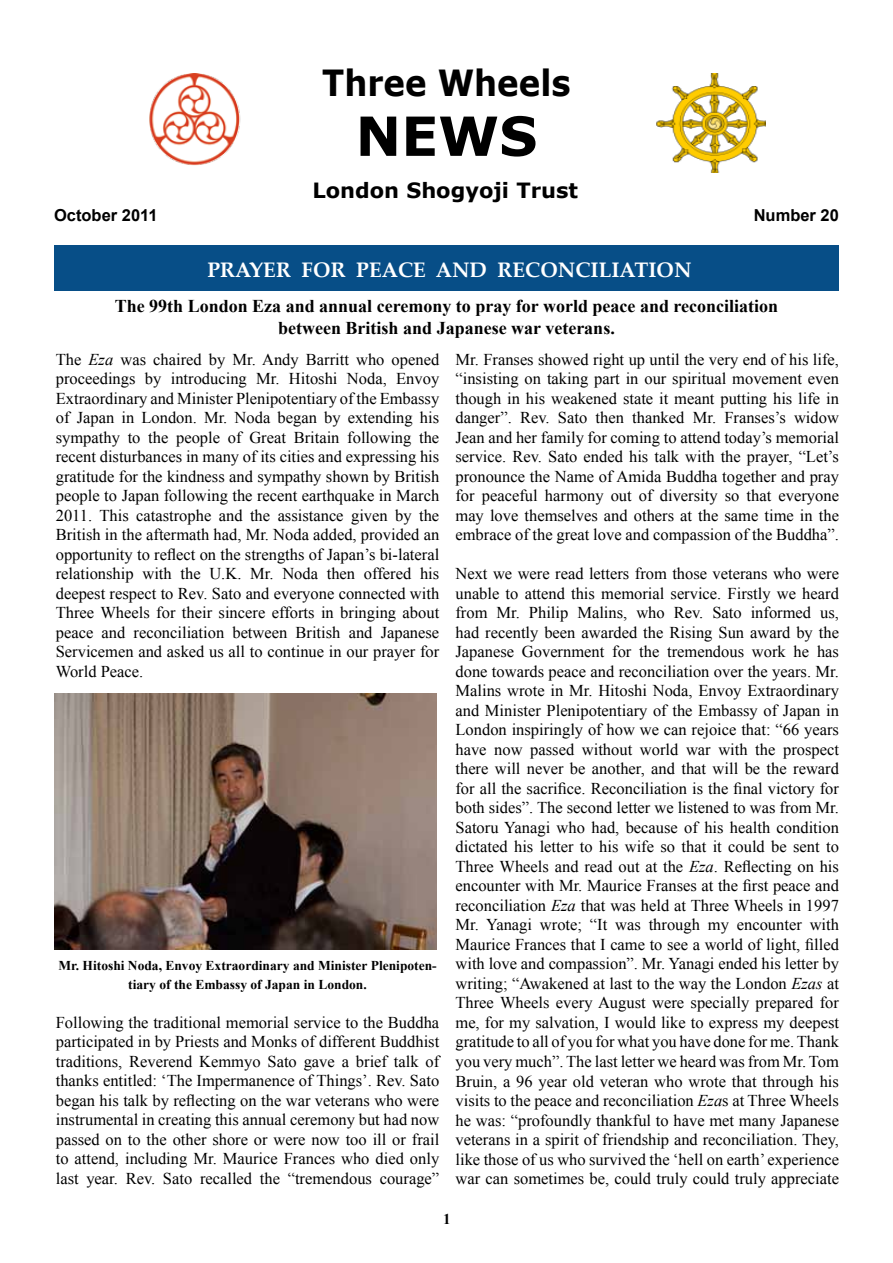
<style>
.page{position:relative;width:893px;height:1263px;background:#fff}
.page>*{position:absolute;margin:0;border:0;box-sizing:border-box;transform-origin:0 0}
.t1{font:700 54px "Verdana";color:#000}
.t2{font:700 36px "Verdana";color:#000;scale:.9 1}
.t3{font:700 21px "Palatino Linotype";color:#fff}
.t4{font:700 21px "Verdana";color:#000}
.t5{font:700 18px/21.6px "Times New Roman";color:#000;text-align:center}
.t6{font:16.5px/19.5px "Times New Roman";color:#000;text-align:justify}
.t7{font:700 16.5px "Arial";color:#000}
.t8{font:700 15px "Times New Roman";color:#000}
.t9{font:700 13.5px/19.5px "Times New Roman";color:#000;text-align:center}
.s1{font-style:italic}
</style>
<div class="page">
<img style="left:656px;top:73px;width:109px;height:99px">
<div style="left:54px;top:246px;width:785px;height:45px;background:#074e87"></div>
<img style="left:149px;top:73px;width:92px;height:93px">
<img style="left:55px;top:693px;width:381px;height:257px">
<h2 class="t2" style="left:322px;top:59px;width:277px">Three Wheels</h2>
<h1 class="t1" style="left:356px;top:101px;width:183px">NEWS</h1>
<p class="t4" style="left:312px;top:176px;width:267px">London Shogyoji Trust</p>
<p class="t7" style="left:54px;top:205px;width:105px">October 2011</p>
<p class="t7" style="left:754px;top:205px;width:87px">Number 20</p>
<p class="t3" style="left:207px;top:255px;width:486px">PRAYER FOR PEACE AND RECONCILIATION</p>
<p class="t5" style="left:115px;top:295px;width:665px">The 99th London Eza and annual ceremony to pray for world peace and reconciliation between British and Japanese war veterans.</p>
<p class="t6" style="left:455px;top:349px;width:385px">Mr. Franses showed right up until the very end of his life, “insisting on taking part in our spiritual movement even though in his weakened state it meant putting his life in danger”. Rev. Sato then thanked Mr. Franses’s widow Jean and her family for coming to attend today’s memorial service. Rev. Sato ended his talk with the prayer, “Let’s pronounce the Name of Amida Buddha together and pray for peaceful harmony out of diversity so that everyone may love themselves and others at the same time in the embrace of the great love and compassion of the Buddha”.</p>
<p class="t6" style="left:455px;top:564px;width:385px">Next we were read letters from those veterans who were unable to attend this memorial service. Firstly we heard from Mr. Philip Malins, who Rev. Sato informed us, had recently been awarded the Rising Sun award by the Japanese Government for the tremendous work he has done towards peace and reconciliation over the years. Mr.<br>Malins wrote in Mr. Hitoshi Noda, Envoy Extraordinary and Minister Plenipotentiary of the Embassy of Japan in London inspiringly of how we can rejoice that: “66 years have now passed without world war with the prospect there will never be another, and that will be the reward for all the sacrifice. Reconciliation is the final victory for both sides”. The second letter we listened to was from Mr.<br>Satoru Yanagi who had, because of his health condition dictated his letter to his wife so that it could be sent to Three Wheels and read out at the <span class="s1">Eza</span>. Reflecting on his encounter with Mr. Maurice Franses at the first peace and reconciliation <span class="s1">Eza</span> that was held at Three Wheels in 1997<br>Mr. Yanagi wrote; “It was through my encounter with Maurice Frances that I came to see a world of light, filled with love and compassion”. Mr. Yanagi ended his letter by writing; “Awakened at last to the way the London <span class="s1">Ezas</span> at Three Wheels every August were specially prepared for me, for my salvation, I would like to express my deepest gratitude to all of you for what you have done for me. Thank you very much”. The last letter we heard was from Mr. Tom Bruin, a 96 year old veteran who wrote that through his visits to the peace and reconciliation <span class="s1">Eza</span>s at Three Wheels he was: “profoundly thankful to have met many Japanese veterans in a spirit of friendship and reconciliation. They, like those of us who survived the ‘hell on earth’ experience war can sometimes be, could truly could truly appreciate</p>
<p class="t6" style="left:56px;top:349px;width:385px">The <span class="s1">Eza</span> was chaired by Mr. Andy Barritt who opened proceedings by introducing Mr. Hitoshi Noda, Envoy Extraordinary and Minister Plenipotentiary of the Embassy of Japan in London. Mr. Noda began by extending his sympathy to the people of Great Britain following the recent disturbances in many of its cities and expressing his gratitude for the kindness and sympathy shown by British people to Japan following the recent earthquake in March 2011. This catastrophe and the assistance given by the British in the aftermath had, Mr. Noda added, provided an opportunity to reflect on the strengths of Japan’s bi-lateral relationship with the U.K. Mr. Noda then offered his deepest respect to Rev. Sato and everyone connected with Three Wheels for their sincere efforts in bringing about peace and reconciliation between British and Japanese Servicemen and asked us all to continue in our prayer for World Peace.</p>
<p class="t9" style="left:58px;top:955px;width:380px">Mr. Hitoshi Noda, Envoy Extraordinary and Minister Plenipoten&shy;tiary of the Embassy of Japan in London.</p>
<p class="t6" style="left:56px;top:1012px;width:385px">Following the traditional memorial service to the Buddha participated in by Priests and Monks of different Buddhist traditions, Reverend Kemmyo Sato gave a brief talk of thanks entitled: ‘The Impermanence of Things’. Rev. Sato began his talk by reflecting on the war veterans who were instrumental in creating this annual ceremony but had now passed on to the other shore or were now too ill or frail to attend, including Mr. Maurice Frances who died only last year. Rev. Sato recalled the “tremendous courage”</p>
<p class="t8" style="left:443px;top:1208px;width:9px">1</p>
</div>
